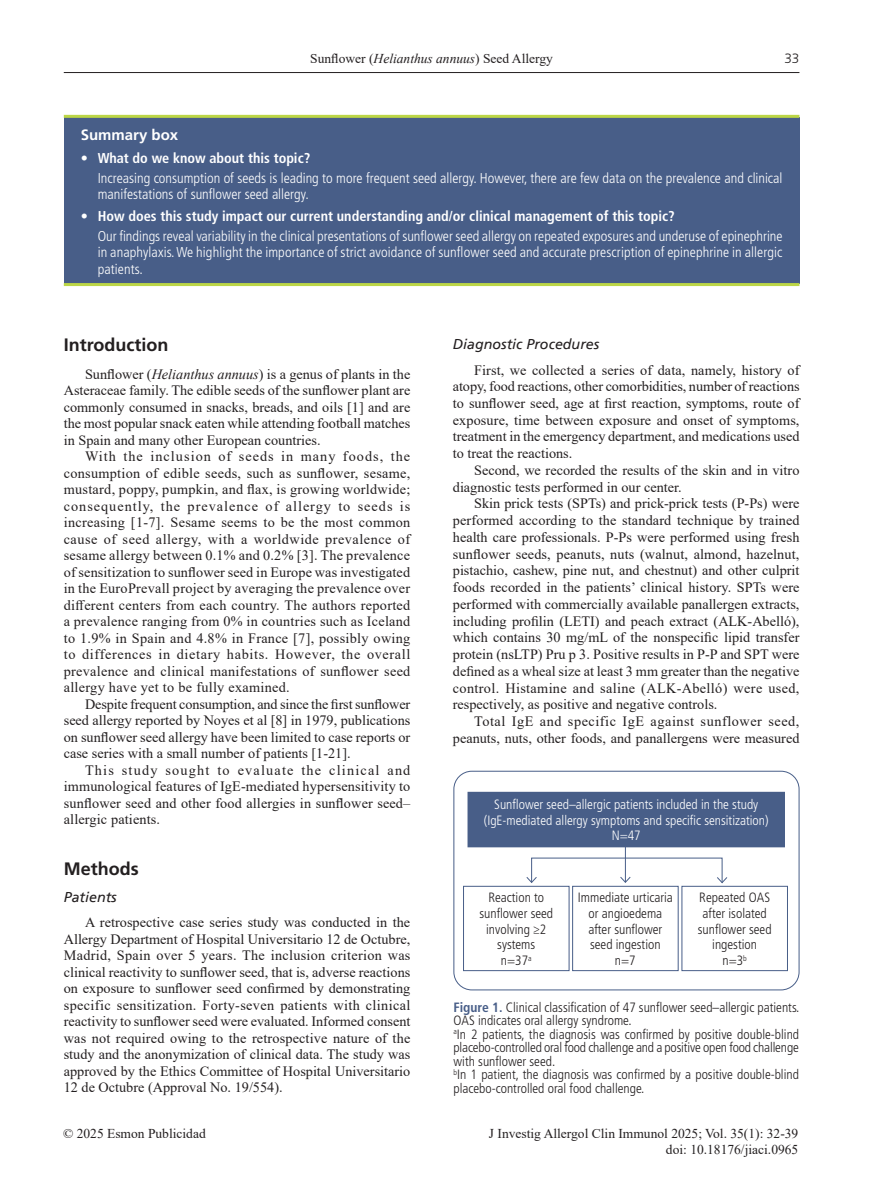
<style>
.page{position:relative;width:893px;height:1191px;background:#fff}
.page>*{position:absolute;margin:0;border:0;box-sizing:border-box;transform-origin:0 0}
.t1{font:700 18px "Frutiger";color:#231f20}
.t2{font:700 15px "Frutiger LT Std";color:#fff}
.t3{font:14.25px/16.5px "Times New Roman";color:#231f20;text-align:justify}
.t4{font:300 condensed 14.25px/16.5px "Frutiger LT Std";color:#fff}
.t5{font:700 condensed 14.25px "Frutiger LT Std";color:#fff}
.t6{font:italic 14.25px "Frutiger";color:#231f20}
.t7{font:300 condensed 13.5px/15.8px "Frutiger LT Std";color:#231f20;text-align:center}
.t8{font:13.5px/16.5px "Times New Roman";color:#231f20;text-align:right}
.t9{font:300 condensed 13.5px/15.8px "Frutiger LT Std";color:#fff;text-align:center}
.t10{font:300 13.5px "Frutiger LT Std";color:#231f20}
.s1{font-style:italic}
.s2{font-weight:700;color:#485e88}
</style>
<div class="page">
<hr style="left:64px;top:72px;width:735px;height:1px;background:#231f20">
<div style="left:64px;top:117px;width:735px;height:167px;background:#485e88"></div>
<hr style="left:64px;top:115px;width:735px;height:3px;background:#bcd646">
<hr style="left:64px;top:283px;width:735px;height:3px;background:#bcd646">
<div style="left:453px;top:771px;width:346px;height:219px;border:1px solid #485e88;border-radius:18px"></div>
<hr style="left:625px;top:843px;width:1px;height:39px;background:#485e88">
<svg style="left:620px;top:876px;width:11px;height:5px"></svg>
<svg style="left:526px;top:876px;width:11px;height:7px"></svg>
<svg style="left:717px;top:876px;width:11px;height:7px"></svg>
<div style="left:463px;top:886px;width:106px;height:85px;border:1px solid #485e88"></div>
<div style="left:572px;top:886px;width:107px;height:85px;border:1px solid #485e88"></div>
<div style="left:682px;top:886px;width:106px;height:85px;border:1px solid #485e88"></div>
<div style="left:468px;top:792px;width:316px;height:55px;background:#485e88"></div>
<p class="t8" style="left:310px;top:49px;width:244px">Sunflower (<span class="s1">Helianthus annuus</span>) Seed Allergy</p>
<p class="t10" style="left:784px;top:51px;width:17px">33</p>
<p class="t2" style="left:81px;top:126px;width:99px">Summary box</p>
<p class="t5" style="left:81px;top:150px;width:231px">• What do we know about this topic?</p>
<p class="t4" style="left:98px;top:170px;width:686px">Increasing consumption of seeds is leading to more frequent seed allergy. However, there are few data on the prevalence and clinical manifestations of sunflower seed allergy.</p>
<p class="t5" style="left:81px;top:208px;width:595px">• How does this study impact our current understanding and/or clinical management of this topic?</p>
<p class="t4" style="left:98px;top:228px;width:686px;text-align:justify">Our findings reveal variability in the clinical presentations of sunflower seed allergy on repeated exposures and underuse of epinephrine in anaphylaxis. We highlight the importance of strict avoidance of sunflower seed and accurate prescription of epinephrine in allergic patients.</p>
<p class="t1" style="left:64px;top:334px;width:106px">Introduction</p>
<p class="t3" style="left:64px;top:365px;width:348px;text-indent:21px">Sunflower (<span class="s1">Helianthus annuus</span>) is a genus of plants in the Asteraceae family. The edible seeds of the sunflower plant are commonly consumed in snacks, breads, and oils [1] and are the most popular snack eaten while attending football matches in Spain and many other European countries.</p>
<p class="t3" style="left:64px;top:448px;width:348px;text-indent:21px">With the inclusion of seeds in many foods, the consumption of edible seeds, such as sunflower, sesame, mustard, poppy, pumpkin, and flax, is growing worldwide; consequently, the prevalence of allergy to seeds is increasing [1-7]. Sesame seems to be the most common cause of seed allergy, with a worldwide prevalence of sesame allergy between 0.1% and 0.2% [3]. The prevalence of sensitization to sunflower seed in Europe was investigated in the EuroPrevall project by averaging the prevalence over different centers from each country. The authors reported a prevalence ranging from 0% in countries such as Iceland to 1.9% in Spain and 4.8% in France [7], possibly owing to differences in dietary habits. However, the overall prevalence and clinical manifestations of sunflower seed allergy have yet to be fully examined.</p>
<p class="t3" style="left:64px;top:695px;width:348px;text-indent:21px">Despite frequent consumption, and since the first sunflower seed allergy reported by Noyes et al [8] in 1979, publications on sunflower seed allergy have been limited to case reports or case series with a small number of patients [1-21].</p>
<p class="t3" style="left:64px;top:761px;width:348px;text-indent:21px">This study sought to evaluate the clinical and immunological features of IgE-mediated hypersensitivity to sunflower seed and other food allergies in sunflower seed– allergic patients.</p>
<p class="t1" style="left:64px;top:858px;width:76px">Methods</p>
<p class="t6" style="left:64px;top:888px;width:55px">Patients</p>
<p class="t3" style="left:64px;top:913px;width:348px;text-indent:21px">A retrospective case series study was conducted in the Allergy Department of Hospital Universitario 12 de Octubre, Madrid, Spain over 5 years. The inclusion criterion was clinical reactivity to sunflower seed, that is, adverse reactions on exposure to sunflower seed confirmed by demonstrating specific sensitization. Forty-seven patients with clinical reactivity to sunflower seed were evaluated. Informed consent was not required owing to the retrospective nature of the study and the anonymization of clinical data. The study was approved by the Ethics Committee of Hospital Universitario 12 de Octubre (Approval No. 19/554).</p>
<p class="t6" style="left:453px;top:336px;width:148px">Diagnostic Procedures</p>
<p class="t3" style="left:453px;top:361px;width:348px;text-indent:21px">First, we collected a series of data, namely, history of atopy, food reactions, other comorbidities, number of reactions to sunflower seed, age at first reaction, symptoms, route of exposure, time between exposure and onset of symptoms, treatment in the emergency department, and medications used to treat the reactions.</p>
<p class="t3" style="left:453px;top:461px;width:348px;text-indent:21px">Second, we recorded the results of the skin and in vitro diagnostic tests performed in our center.</p>
<p class="t3" style="left:453px;top:495px;width:348px;text-indent:21px">Skin prick tests (SPTs) and prick-prick tests (P-Ps) were performed according to the standard technique by trained health care professionals. P-Ps were performed using fresh sunflower seeds, peanuts, nuts (walnut, almond, hazelnut, pistachio, cashew, pine nut, and chestnut) and other culprit foods recorded in the patients’ clinical history. SPTs were performed with commercially available panallergen extracts, including profilin (LETI) and peach extract (ALK-Abelló), which contains 30 mg/mL of the nonspecific lipid transfer protein (nsLTP) Pru p 3. Positive results in P-P and SPT were defined as a wheal size at least 3 mm greater than the negative control. Histamine and saline (ALK-Abelló) were used, respectively, as positive and negative controls.</p>
<p class="t3" style="left:453px;top:712px;width:348px;text-align:right">Total IgE and specific IgE against sunflower seed, peanuts, nuts, other foods, and panallergens were measured</p>
<p class="t9" style="left:484px;top:796px;width:286px">Sunflower seed–allergic patients included in the study (IgE-mediated allergy symptoms and specific sensitization)<br>N=47</p>
<p class="t7" style="left:479px;top:889px;width:75px">Reaction to sunflower seed involving ≥2 systems<br>n=37<sup>a</sup></p>
<p class="t7" style="left:578px;top:889px;width:97px">Immediate urticaria or angioedema after sunflower seed ingestion<br>n=7</p>
<p class="t7" style="left:698px;top:889px;width:75px">Repeated OAS after isolated sunflower seed ingestion<br>n=3<sup>b</sup></p>
<p class="t7" style="left:453px;top:1000px;width:347px;line-height:13.5px;text-align:left"><span class="s2">Figure 1.</span> Clinical classification of 47 sunflower seed–allergic patients.<br>OAS indicates oral allergy syndrome.<br><sup>a</sup>In 2 patients, the diagnosis was confirmed by positive double-blind placebo-controlled oral food challenge and a positive open food challenge with sunflower seed.<br><sup>b</sup>In 1 patient, the diagnosis was confirmed by a positive double-blind placebo-controlled oral food challenge.</p>
<p class="t8" style="left:63px;top:1124px;width:144px">© 2025 Esmon Publicidad</p>
<p class="t8" style="left:489px;top:1124px;width:311px">J Investig Allergol Clin Immunol 2025; Vol. 35(1): 32-39 doi: 10.18176/jiaci.0965</p>
</div>
